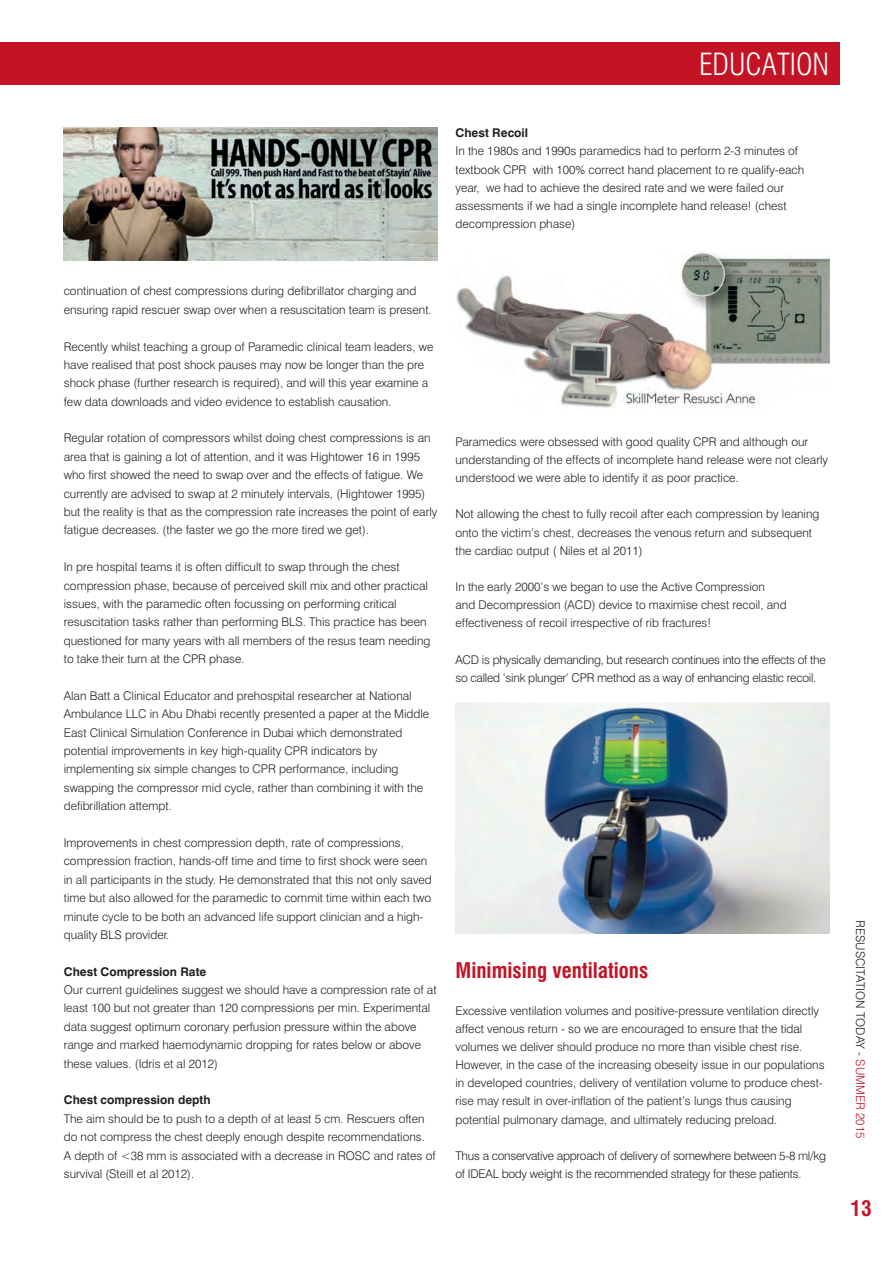
<style>
.page{position:relative;width:893px;height:1263px;background:#fff}
.page>*{position:absolute;margin:0;border:0;box-sizing:border-box;transform-origin:0 0}
.t1{font:300 condensed 30px "Swiss 721 BT";color:#fff}
.t2{font:700 condensed 21px "Swiss 721 BT";color:#c41324}
.t3{font:300 12px/18.5px "Swiss 721 BT";color:#231f20}
.t4{font:300 12px/18.1px "Swiss 721 BT";letter-spacing:-.02em;color:#231f20}
.t5{font:700 12px "Swiss 721 BT";color:#231f20}
.s1{color:#c41324}
</style>
<div class="page">
<div style="left:0;top:43px;width:840px;height:42px;background:#c41324"></div>
<img style="left:455px;top:252px;width:374px;height:156px">
<img style="left:455px;top:702px;width:374px;height:231px">
<img style="left:64px;top:128px;width:373px;height:132px">
<h1 class="t1" style="left:699px;top:46px;width:132px">EDUCATION</h1>
<p class="t5" style="left:455px;top:126px;width:74px">Chest Recoil</p>
<p class="t3" style="left:455px;top:142px;width:350px">In the 1980s and 1990s paramedics had to perform 2-3 minutes of textbook CPR with 100% correct hand placement to re qualify-each year, we had to achieve the desired rate and we were failed our assessments if we had a single incomplete hand release! (chest decompression phase)</p>
<p class="t3" style="left:64px;top:282px;width:369px">continuation of chest compressions during defibrillator charging and ensuring rapid rescuer swap over when a resuscitation team is present.</p>
<p class="t3" style="left:64px;top:337px;width:371px">Recently whilst teaching a group of Paramedic clinical team leaders, we have realised that post shock pauses may now be longer than the pre shock phase (further research is required), and will this year examine a few data downloads and video evidence to establish causation.</p>
<p class="t3" style="left:64px;top:429px;width:375px">Regular rotation of compressors whilst doing chest compressions is an area that is gaining a lot of attention, and it was Hightower 16 in 1995 who first showed the need to swap over and the effects of fatigue. We currently are advised to swap at 2 minutely intervals, (Hightower 1995) but the reality is that as the compression rate increases the point of early fatigue decreases. (the faster we go the more tired we get).</p>
<p class="t3" style="left:64px;top:558px;width:368px">In pre hospital teams it is often difficult to swap through the chest compression phase, because of perceived skill mix and other practical issues, with the paramedic often focussing on performing critical resuscitation tasks rather than performing BLS. This practice has been questioned for many years with all members of the resus team needing to take their turn at the CPR phase.</p>
<p class="t3" style="left:64px;top:686px;width:367px">Alan Batt a Clinical Educator and prehospital researcher at National Ambulance LLC in Abu Dhabi recently presented a paper at the Middle East Clinical Simulation Conference in Dubai which demonstrated potential improvements in key high-quality CPR indicators by implementing six simple changes to CPR performance, including swapping the compressor mid cycle, rather than combining it with the defibrillation attempt.</p>
<p class="t3" style="left:64px;top:833px;width:370px">Improvements in chest compression depth, rate of compressions, compression fraction, hands-off time and time to first shock were seen in all participants in the study. He demonstrated that this not only saved time but also allowed for the paramedic to commit time within each two minute cycle to be both an advanced life support clinician and a high&shy;quality BLS provider.</p>
<p class="t5" style="left:64px;top:964px;width:144px">Chest Compression Rate</p>
<p class="t3" style="left:64px;top:980px;width:374px">Our current guidelines suggest we should have a compression rate of at least 100 but not greater than 120 compressions per min. Experimental data suggest optimum coronary perfusion pressure within the above range and marked haemodynamic dropping for rates below or above these values. (Idris et al 2012)</p>
<p class="t5" style="left:64px;top:1093px;width:148px">Chest compression depth</p>
<p class="t3" style="left:64px;top:1109px;width:373px">The aim should be to push to a depth of at least 5 cm. Rescuers often do not compress the chest deeply enough despite recommendations.<br>A depth of &lt;38 mm is associated with a decrease in ROSC and rates of survival (Steill et al 2012).</p>
<p class="t3" style="left:455px;top:432px;width:374px">Paramedics were obsessed with good quality CPR and although our understanding of the effects of incomplete hand release were not clearly understood we were able to identify it as poor practice.</p>
<p class="t3" style="left:455px;top:505px;width:365px">Not allowing the chest to fully recoil after each compression by leaning onto the victim’s chest, decreases the venous return and subsequent the cardiac output ( Niles et al 2011)</p>
<p class="t3" style="left:455px;top:578px;width:333px">In the early 2000’s we began to use the Active Compression and Decompression (ACD) device to maximise chest recoil, and effectiveness of recoil irrespective of rib fractures!</p>
<p class="t4" style="left:455px;top:650px;width:372px">ACD is physically demanding, but research continues into the effects of the so called ‘sink plunger’ CPR method as a way of enhancing elastic recoil.</p>
<h2 class="t2" style="left:455px;top:958px;width:194px">Minimising ventilations</h2>
<p class="t3" style="left:455px;top:1001px;width:371px">Excessive ventilation volumes and positive-pressure ventilation directly affect venous return - so we are encouraged to ensure that the tidal volumes we deliver should produce no more than visible chest rise.<br>However, in the case of the increasing obeseity issue in our populations in developed countries, delivery of ventilation volume to produce chest&shy;rise may result in over-inflation of the patient’s lungs thus causing potential pulmonary damage, and ultimately reducing preload.</p>
<p class="t4" style="left:455px;top:1146px;width:372px">Thus a conservative approach of delivery of somewhere between 5-8 ml/kg of IDEAL body weight is the recommended strategy for these patients.</p>
<p class="t3" style="left:870px;top:920px;width:220px;rotate:90deg">RESUSCITATION TODAY - <span class="s1">SUMMER 2015</span></p>
<h2 class="t2" style="left:851px;top:1196px;width:22px">13</h2>
</div>
